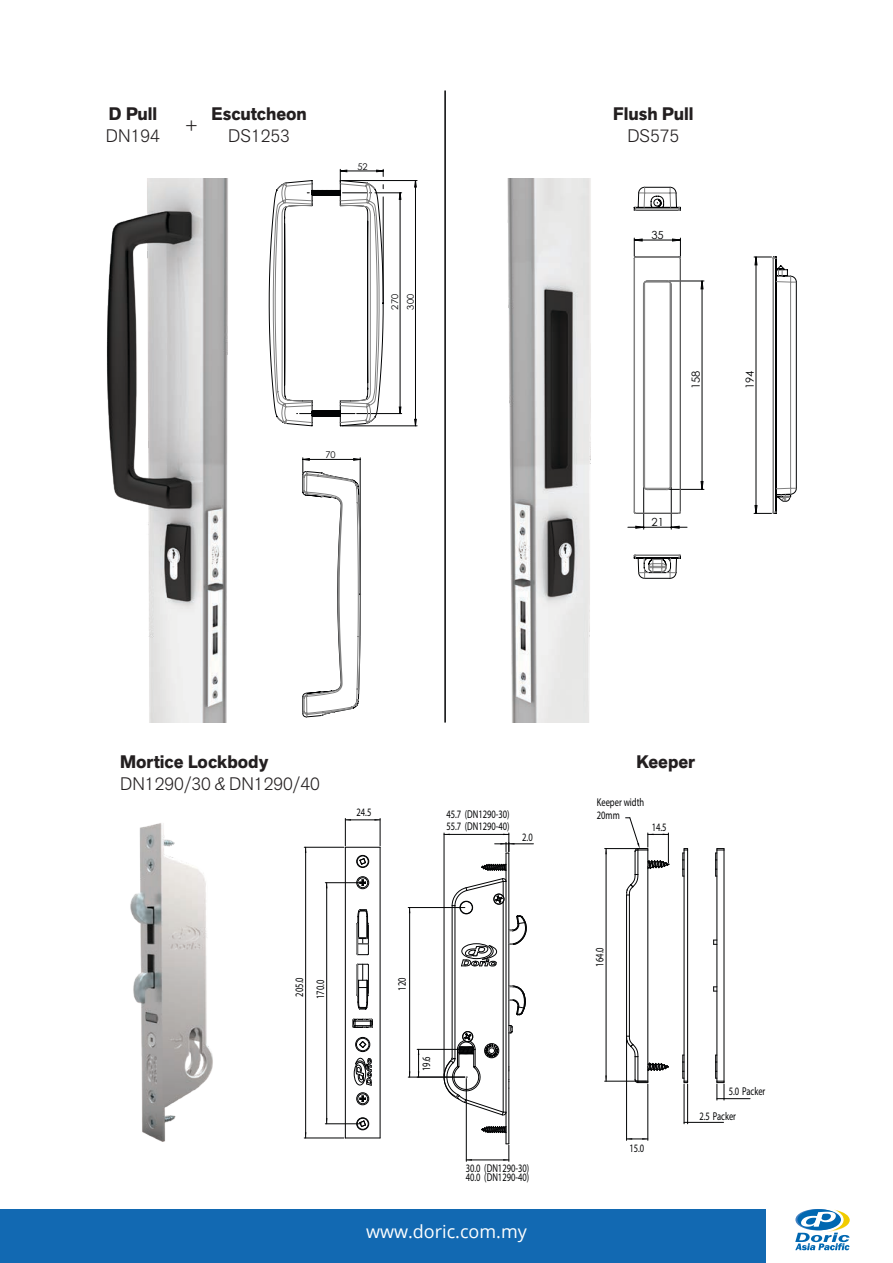
<style>
.page{position:relative;width:893px;height:1263px;background:#fff}
.page>*{position:absolute;margin:0;border:0;box-sizing:border-box;transform-origin:0 0}
.t1{font:700 18px "Akzid Grtsk Next";color:#231f20}
.t2{font:300 18px "Akzid Grtsk Next";color:#231f20}
.t3{font:18px "Open Sans";color:#fff}
.t4{font:700 13.05px "Century Gothic";color:#020304}
.t5{font:11.4px/13.6px "Myriad Pro";color:#020304;scale:.75 1}
.t6{font:11.1px "Century Gothic";color:#020304}
.t7{font:9.3px/15.5px "Century Gothic";color:#020304}
.t8{font:3.45px "Myriad Pro";color:#000}
.s1{font-style:italic}
</style>
<div class="page">
<div style="left:0;top:1209px;width:765px;height:54px;background:#1269b2"></div>
<svg style="left:795px;top:1209px;width:55px;height:41px"></svg>
<img style="left:130px;top:823px;width:83px;height:319px">
<hr style="left:444px;top:90px;width:2px;height:632px;background:#020304">
<img style="left:507px;top:178px;width:84px;height:544px">
<hr style="left:669px;top:281px;width:35px;height:1px;background:#020304">
<hr style="left:669px;top:489px;width:35px;height:1px;background:#020304">
<svg style="left:701px;top:282px;width:2px;height:207px"></svg>
<svg style="left:633px;top:187px;width:48px;height:24px"></svg>
<svg style="left:633px;top:554px;width:48px;height:25px"></svg>
<svg style="left:754px;top:256px;width:43px;height:258px"></svg>
<hr style="left:342px;top:180px;width:75px;height:1px;background:#020304">
<hr style="left:342px;top:426px;width:75px;height:1px;background:#020304">
<svg style="left:414px;top:180px;width:3px;height:246px"></svg>
<svg style="left:269px;top:169px;width:133px;height:257px"></svg>
<svg style="left:628px;top:238px;width:61px;height:291px"></svg>
<svg style="left:302px;top:457px;width:59px;height:260px"></svg>
<img style="left:106px;top:178px;width:122px;height:544px">
<hr style="left:687px;top:850px;width:1px;height:231px;background:#020304">
<hr style="left:684px;top:850px;width:1px;height:231px;background:#020304">
<svg style="left:682px;top:1055px;width:6px;height:28px"></svg>
<svg style="left:682px;top:848px;width:6px;height:29px"></svg>
<hr style="left:724px;top:850px;width:1px;height:231px;background:#020304">
<hr style="left:717px;top:850px;width:1px;height:231px;background:#020304">
<svg style="left:715px;top:848px;width:10px;height:29px"></svg>
<svg style="left:713px;top:940px;width:4px;height:5px"></svg>
<svg style="left:713px;top:986px;width:4px;height:6px"></svg>
<hr style="left:626px;top:895px;width:1px;height:141px;background:#020304">
<hr style="left:629px;top:895px;width:1px;height:141px;background:#020304">
<hr style="left:647px;top:850px;width:1px;height:231px;background:#020304">
<svg style="left:626px;top:1035px;width:43px;height:48px"></svg>
<hr style="left:626px;top:1037px;width:1px;height:103px;background:#020304">
<hr style="left:648px;top:1084px;width:1px;height:56px;background:#020304">
<svg style="left:627px;top:1138px;width:21px;height:2px"></svg>
<hr style="left:684px;top:1084px;width:1px;height:40px;background:#020304">
<hr style="left:687px;top:1084px;width:1px;height:40px;background:#020304">
<hr style="left:688px;top:1122px;width:35px;height:1px;background:#020304">
<svg style="left:715px;top:1055px;width:35px;height:45px"></svg>
<hr style="left:605px;top:848px;width:41px;height:1px;background:#020304">
<hr style="left:605px;top:1081px;width:41px;height:1px;background:#020304">
<hr style="left:606px;top:848px;width:1px;height:233px;background:#020304">
<svg style="left:626px;top:817px;width:43px;height:79px"></svg>
<div style="left:461px;top:943px;width:31px;height:16px;border:1px solid #020304;border-radius:50%"></div>
<hr style="left:503px;top:902px;width:1px;height:210px;background:#020304">
<hr style="left:455px;top:906px;width:1px;height:152px;background:#020304">
<hr style="left:452px;top:906px;width:1px;height:152px;background:#020304">
<svg style="left:461px;top:945px;width:37px;height:22px"></svg>
<div style="left:460px;top:901px;width:13px;height:13px;border:1px solid #020304;border-radius:50%"></div>
<svg style="left:451px;top:863px;width:55px;height:43px"></svg>
<svg style="left:481px;top:1126px;width:25px;height:7px"></svg>
<hr style="left:509px;top:853px;width:1px;height:291px;background:#020304">
<hr style="left:506px;top:853px;width:1px;height:291px;background:#020304">
<svg style="left:509px;top:915px;width:18px;height:30px"></svg>
<svg style="left:509px;top:985px;width:17px;height:31px"></svg>
<svg style="left:442px;top:1025px;width:71px;height:90px"></svg>
<hr style="left:417px;top:1049px;width:48px;height:1px;background:#020304">
<svg style="left:418px;top:1050px;width:1px;height:27px"></svg>
<hr style="left:408px;top:1077px;width:57px;height:1px;background:#020304">
<hr style="left:408px;top:907px;width:57px;height:1px;background:#020304">
<hr style="left:409px;top:907px;width:1px;height:170px;background:#020304">
<hr style="left:444px;top:833px;width:1px;height:243px;background:#020304">
<hr style="left:444px;top:834px;width:65px;height:1px;background:#020304">
<hr style="left:466px;top:1078px;width:1px;height:83px;background:#020304">
<svg style="left:503px;top:1143px;width:7px;height:18px"></svg>
<hr style="left:466px;top:1160px;width:43px;height:1px;background:#020304">
<svg style="left:495px;top:833px;width:38px;height:21px"></svg>
<div style="left:356px;top:1038px;width:13px;height:13px;border:1px solid #020304;border-radius:50%"></div>
<svg style="left:359px;top:1041px;width:8px;height:7px"></svg>
<div style="left:357px;top:855px;width:12px;height:12px;border:1px solid #020304;border-radius:50%"></div>
<svg style="left:359px;top:858px;width:7px;height:7px"></svg>
<div style="left:357px;top:1118px;width:12px;height:11px;border:1px solid #020304;border-radius:50%"></div>
<svg style="left:359px;top:1120px;width:7px;height:7px"></svg>
<div style="left:357px;top:1093px;width:11px;height:11px;border:1px solid #020304;border-radius:50%"></div>
<svg style="left:359px;top:1095px;width:7px;height:7px"></svg>
<div style="left:357px;top:877px;width:11px;height:11px;border:1px solid #020304;border-radius:50%"></div>
<svg style="left:359px;top:879px;width:7px;height:7px"></svg>
<hr style="left:345px;top:847px;width:35px;height:1px;background:#020304">
<hr style="left:380px;top:847px;width:1px;height:291px;background:#020304">
<hr style="left:345px;top:1138px;width:35px;height:1px;background:#020304">
<hr style="left:345px;top:847px;width:1px;height:291px;background:#020304">
<hr style="left:368px;top:924px;width:1px;height:30px;background:#020304">
<svg style="left:356px;top:953px;width:13px;height:2px"></svg>
<div style="left:356px;top:855px;width:13px;height:13px;border:1px solid #020304;border-radius:50%"></div>
<div style="left:356px;top:876px;width:13px;height:13px;border:1px solid #020304;border-radius:50%"></div>
<div style="left:355px;top:1037px;width:15px;height:15px;border:1px solid #020304;border-radius:50%"></div>
<div style="left:356px;top:1092px;width:13px;height:13px;border:1px solid #020304;border-radius:50%"></div>
<div style="left:356px;top:1117px;width:13px;height:13px;border:1px solid #020304;border-radius:50%"></div>
<div style="left:354px;top:1062px;width:12px;height:23px;border:1px solid #020304;border-radius:50%"></div>
<svg style="left:355px;top:1057px;width:17px;height:29px"></svg>
<hr style="left:357px;top:923px;width:1px;height:31px;background:#818181">
<svg style="left:352px;top:1018px;width:21px;height:10px"></svg>
<svg style="left:356px;top:909px;width:13px;height:36px"></svg>
<svg style="left:356px;top:964px;width:13px;height:46px"></svg>
<svg style="left:374px;top:818px;width:7px;height:28px"></svg>
<svg style="left:345px;top:818px;width:6px;height:28px"></svg>
<hr style="left:345px;top:820px;width:35px;height:1px;background:#020304">
<hr style="left:304px;top:847px;width:40px;height:1px;background:#020304">
<hr style="left:304px;top:1138px;width:40px;height:1px;background:#020304">
<hr style="left:305px;top:847px;width:1px;height:291px;background:#020304">
<hr style="left:325px;top:1123px;width:36px;height:1px;background:#020304">
<hr style="left:325px;top:882px;width:36px;height:1px;background:#020304">
<hr style="left:326px;top:883px;width:1px;height:241px;background:#020304">
<p class="t1" style="left:109px;top:102px;width:50px">D Pull</p>
<p class="t2" style="left:106px;top:124px;width:56px">DN194</p>
<p class="t2" style="left:185px;top:113px;width:14px">+</p>
<p class="t1" style="left:211px;top:102px;width:97px">Escutcheon</p>
<p class="t2" style="left:228px;top:124px;width:63px">DS1253</p>
<p class="t8" style="left:221px;top:110px;width:60px">DH194.PDF 1 30/05/2019 12:04:50 PM</p>
<p class="t7" style="left:357px;top:159px;width:12px">52</p>
<p class="t7" style="left:387px;top:310px;width:17px;rotate:-90deg">270<br>300</p>
<p class="t4" style="left:314px;top:443px;width:26px">SIDE</p>
<p class="t7" style="left:325px;top:447px;width:12px">70</p>
<p class="t1" style="left:613px;top:102px;width:82px">Flush Pull</p>
<p class="t2" style="left:627px;top:124px;width:54px">DS575</p>
<p class="t6" style="left:651px;top:227px;width:14px">35</p>
<p class="t6" style="left:688px;top:389px;width:20px;rotate:-90deg">158</p>
<p class="t6" style="left:742px;top:389px;width:20px;rotate:-90deg">194</p>
<p class="t6" style="left:652px;top:514px;width:14px">21</p>
<p class="t1" style="left:120px;top:750px;width:150px">Mortice Lockbody</p>
<p class="t2" style="left:120px;top:772px;width:201px">DN1290/30 <span class="s1">&amp;</span> DN1290/40</p>
<p class="t5" style="left:357px;top:805px;width:21px">24.5</p>
<p class="t5" style="left:446px;top:808px;width:86px;line-height:12px">45.7 (DN1290-30)<br>55.7 (DN1290-40)</p>
<p class="t5" style="left:522px;top:830px;width:15px">2.0</p>
<p class="t5" style="left:289px;top:999px;width:30px;line-height:21px;rotate:-90deg">205.0<br>170.0</p>
<p class="t5" style="left:395px;top:991px;width:19px;rotate:-90deg">120</p>
<p class="t5" style="left:419px;top:1071px;width:21px;rotate:-90deg">19.6</p>
<p class="t5" style="left:466px;top:1163px;width:86px;line-height:9.8px">30.0 (DN1290-30)<br>40.0 (DN1290-40)</p>
<h1 class="t3" style="left:366px;top:1219px;width:162px">www.doric.com.my</h1>
<p class="t1" style="left:636px;top:750px;width:60px">Keeper</p>
<p class="t5" style="left:597px;top:795px;width:65px">Keeper width<br>20mm</p>
<p class="t5" style="left:652px;top:820px;width:21px">14.5</p>
<p class="t5" style="left:593px;top:966px;width:27px;rotate:-90deg">164.0</p>
<p class="t5" style="left:629px;top:1141px;width:21px">15.0</p>
<p class="t5" style="left:729px;top:1084px;width:50px">5.0 Packer</p>
<p class="t5" style="left:699px;top:1109px;width:50px">2.5 Packer</p>
</div>
